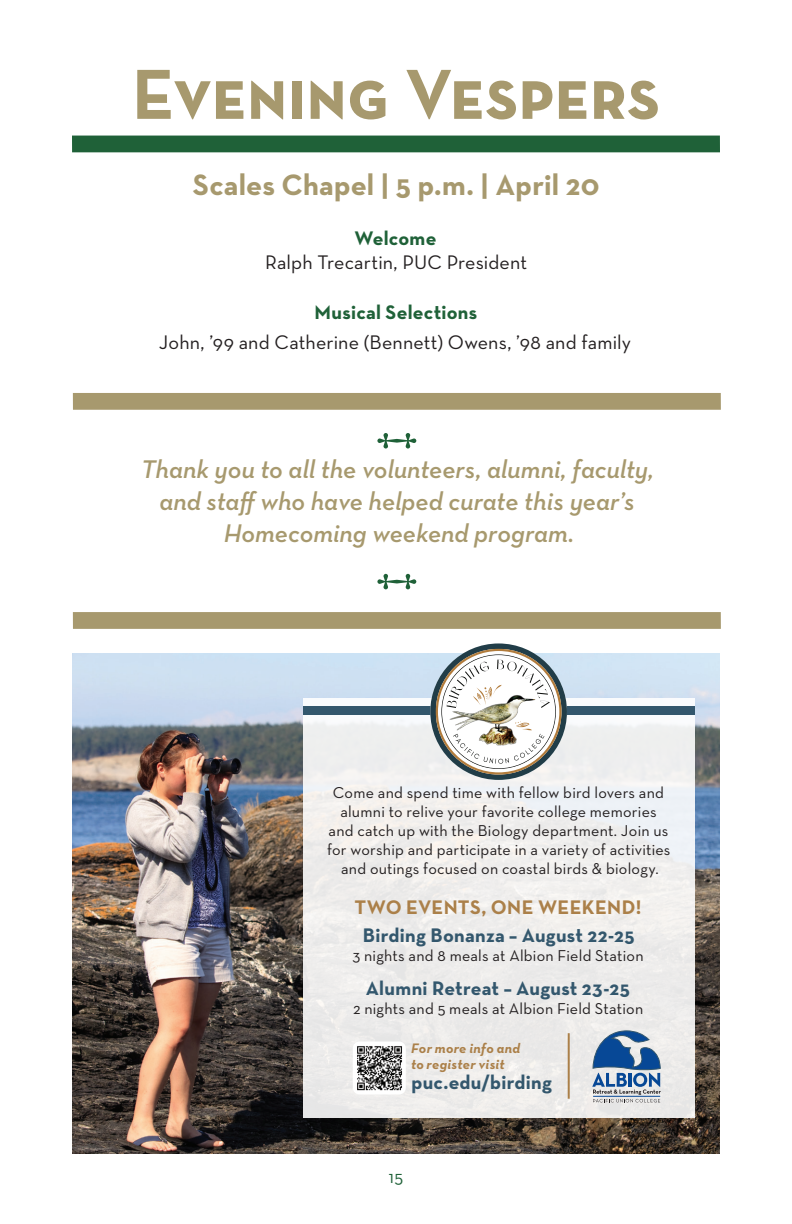
<style>
.page{position:relative;width:792px;height:1224px;background:#fff}
.page>*{position:absolute;margin:0;border:0;box-sizing:border-box;transform-origin:0 0}
.Gold_Headline{font:72px "Neutra Text Bold SC";letter-spacing:.005em;color:#a7996e}
.Neutra_16_16_Schedul{font:700 30px "Neutra Text";letter-spacing:.005em;color:#a7996e}
.Neutra_10_12_-_Overv{font:italic 600 26px/32px "Neutra Text";color:#a7996e;text-align:center}
.Neutra_10_13_-_Sched{font:20px "Neutra Text";letter-spacing:.005em;color:#231f20}
.Neutra_14_19{font:700 20px "Neutra Text";letter-spacing:.015em;color:#33576d}
.Neutra_10_13_-_Sched-2{font:700 20px "Neutra Text";letter-spacing:.01em;color:#1f6138}
.t1{font:700 20px "Neutra Text";letter-spacing:.02em;color:#ab8049}
.t2{font:18px "Neutra Text";color:#1f6138}
.t3{font:16px/19px "Neutra Text";letter-spacing:.015em;color:#231f20;text-align:center}
.Neutra_14_19-2{font:italic 700 14px/16px "Neutra Text";letter-spacing:.02em;color:#ab8049}
</style>
<div class="page">
<div style="left:73px;top:612px;width:648px;height:17px;background:#a7996e"></div>
<div style="left:73px;top:393px;width:648px;height:17px;background:#a7996e"></div>
<svg style="left:377px;top:433px;width:39px;height:16px"></svg>
<svg style="left:377px;top:574px;width:39px;height:15px"></svg>
<div style="left:72px;top:136px;width:648px;height:16px;background:#1f6138"></div>
<img style="left:72px;top:654px;width:648px;height:499px">
<div style="left:303px;top:698px;width:391px;height:420px;background:#eeeeec"></div>
<div style="left:353px;top:1042px;width:53px;height:52px;background:#fff;border-radius:7px"></div>
<img style="left:357px;top:1046px;width:45px;height:45px">
<svg style="left:592px;top:1031px;width:69px;height:71px"></svg>
<hr style="left:568px;top:1033px;width:2px;height:66px;background:#ab8049">
<div style="left:303px;top:706px;width:391px;height:9px;background:#33576d"></div>
<svg style="left:430px;top:643px;width:137px;height:137px"></svg>
<img style="left:449px;top:675px;width:87px;height:88px">
<p class="Gold_Headline" style="left:132px;top:49px;width:529px">Evening Vespers</p>
<p class="Neutra_16_16_Schedul" style="left:193px;top:166px;width:408px">Scales Chapel | 5 p.m. | April 20</p>
<p class="Neutra_10_13_-_Sched-2" style="left:354px;top:226px;width:84px">Welcome</p>
<p class="Neutra_10_13_-_Sched" style="left:265px;top:250px;width:263px">Ralph Trecartin, PUC President</p>
<p class="Neutra_10_13_-_Sched-2" style="left:315px;top:300px;width:164px">Musical Selections</p>
<p class="Neutra_10_13_-_Sched" style="left:159px;top:330px;width:474px">John, ’99 and Catherine (Bennett) Owens, ’98 and family</p>
<p class="Neutra_10_12_-_Overv" style="left:141px;top:452px;width:514px">Thank you to all the volunteers, alumni, faculty, and staff who have helped curate this year’s<br>Homecoming weekend program.</p>
<p class="t3" style="left:327px;top:783px;width:345px">Come and spend time with fellow bird lovers and alumni to relive your favorite college memories and catch up with the Biology department. Join us for worship and participate in a variety of activities and outings focused on coastal birds &amp; biology.</p>
<p class="t1" style="left:354px;top:895px;width:288px">TWO EVENTS, ONE WEEKEND!</p>
<p class="Neutra_14_19" style="left:363px;top:923px;width:273px">Birding Bonanza – August 22-25</p>
<p class="t3" style="left:352px;top:946px;width:293px">3 nights and 8 meals at Albion Field Station</p>
<p class="Neutra_14_19" style="left:366px;top:976px;width:266px">Alumni Retreat – August 23-25</p>
<p class="t3" style="left:353px;top:999px;width:292px">2 nights and 5 meals at Albion Field Station</p>
<p class="Neutra_14_19-2" style="left:411px;top:1040px;width:110px">For more info and to register visit</p>
<p class="Neutra_14_19" style="left:411px;top:1069px;width:142px">puc.edu/birding</p>
<p class="t2" style="left:389px;top:1166px;width:16px">15</p>
</div>
